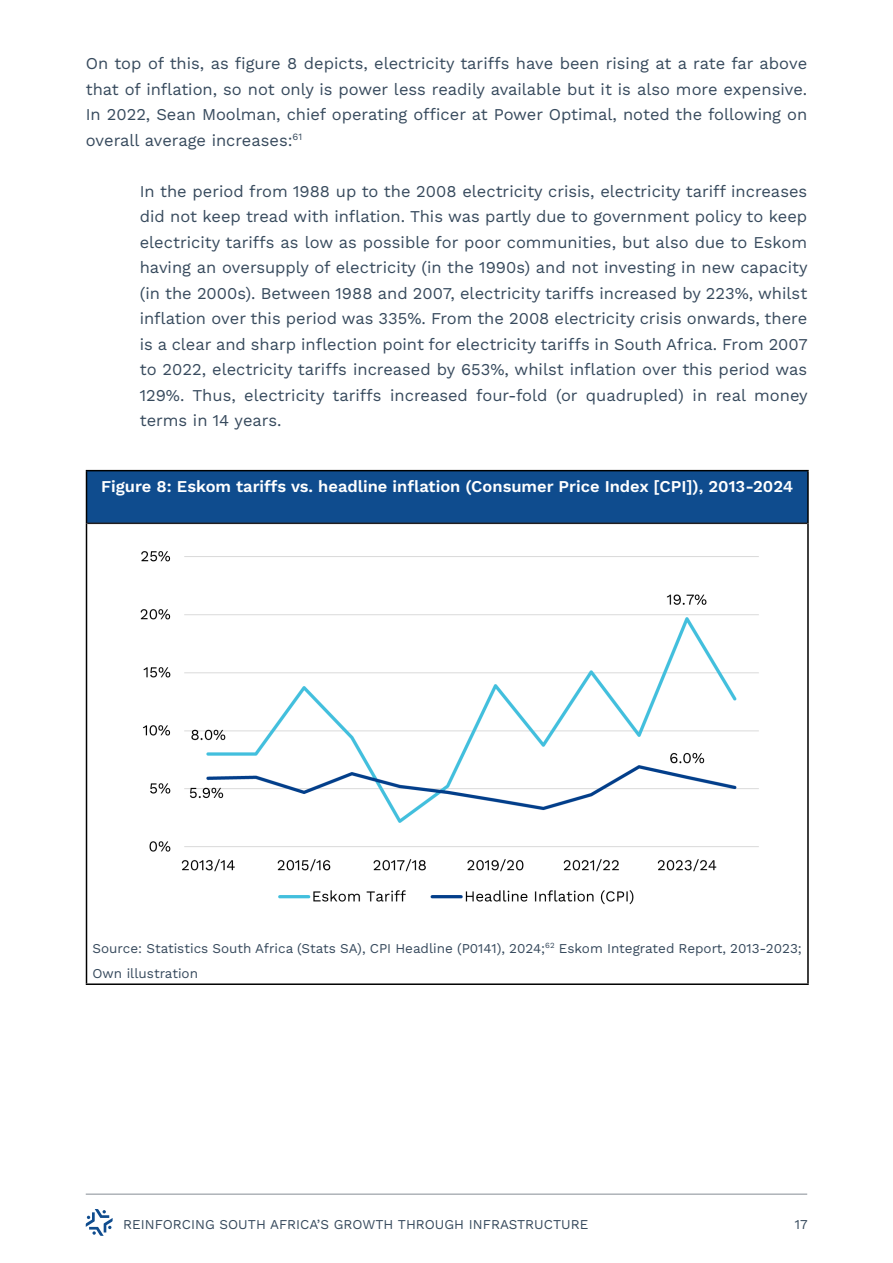
<style>
.page{position:relative;width:893px;height:1263px;background:#fff}
.page>*{position:absolute;margin:0;border:0;box-sizing:border-box;transform-origin:0 0}
.List_Paragraph{font:16.5px/25.5px "Work Sans";color:#374a5d;text-align:justify}
.t1{font:16.5px "Work Sans";color:#fff}
.t2{font:13.5px/25.5px "Work Sans";color:#374a5d}
</style>
<div class="page">
<hr style="left:86px;top:1193px;width:721px;height:2px;background:#aeb3b8">
<svg style="left:86px;top:1209px;width:27px;height:27px"></svg>
<div style="left:86px;top:471px;width:722px;height:52px;background:#0f4c8e"></div>
<hr style="left:87px;top:523px;width:720px;height:1px;background:#231f20">
<hr style="left:86px;top:470px;width:723px;height:1px;background:#000">
<hr style="left:86px;top:471px;width:1px;height:52px;background:#000">
<hr style="left:807px;top:471px;width:2px;height:52px;background:#000">
<hr style="left:86px;top:523px;width:1px;height:460px;background:#000">
<hr style="left:807px;top:523px;width:2px;height:460px;background:#000">
<hr style="left:86px;top:983px;width:723px;height:2px;background:#000">
<img style="left:140px;top:551px;width:619px;height:354px">
<p class="List_Paragraph" style="left:86px;top:50px;width:723px">On top of this, as figure 8 depicts, electricity tariffs have been rising at a rate far above that of inflation, so not only is power less readily available but it is also more expensive.<br>In 2022, Sean Moolman, chief operating officer at Power Optimal, noted the following on overall average increases:<sup>61</sup></p>
<p class="List_Paragraph" style="left:140px;top:178px;width:669px">In the period from 1988 up to the 2008 electricity crisis, electricity tariff increases did not keep tread with inflation. This was partly due to government policy to keep electricity tariffs as low as possible for poor communities, but also due to Eskom having an oversupply of electricity (in the 1990s) and not investing in new capacity (in the 2000s). Between 1988 and 2007, electricity tariffs increased by 223%, whilst inflation over this period was 335%. From the 2008 electricity crisis onwards, there is a clear and sharp inflection point for electricity tariffs in South Africa. From 2007 to 2022, electricity tariffs increased by 653%, whilst inflation over this period was 129%. Thus, electricity tariffs increased four-fold (or quadrupled) in real money terms in 14 years.</p>
<p class="t1" style="left:101px;top:474px;width:694px">Figure 8: Eskom tariffs vs. headline inflation (Consumer Price Index [CPI]), 2013-2024</p>
<p class="t2" style="left:92px;top:935px;width:711px">Source: Statistics South Africa (Stats SA), CPI Headline (P0141), 2024;<sup>62</sup> Eskom Integrated Report, 2013-2023;<br>Own illustration</p>
<p class="t2" style="left:123px;top:1211px;width:466px">REINFORCING SOUTH AFRICA’S GROWTH THROUGH INFRASTRUCTURE</p>
<p class="t2" style="left:795px;top:1211px;width:14px">17</p>
</div>
